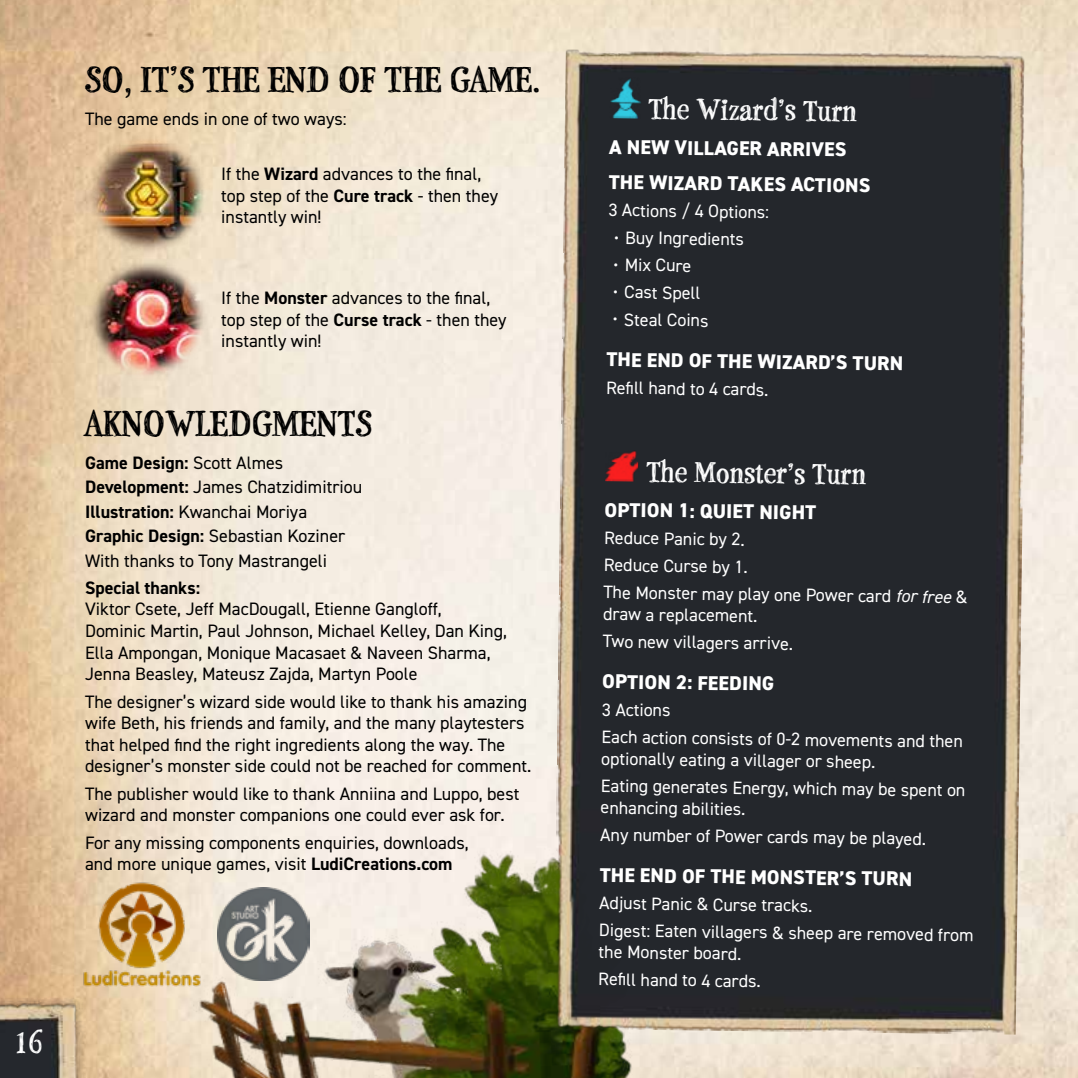
<style>
.page{position:relative;width:1078px;height:1078px;background:#fff}
.page>*{position:absolute;margin:0;border:0;box-sizing:border-box;transform-origin:0 0}
.t1{font:700 40px "P22 Stanyan";color:#000}
.t2{font:700 32px "P22 Stanyan";color:#fff}
.t3{font:800 20px/35.2px "DIN2014";color:#fff}
.t4{font:18px/21.6px "DIN2014";color:#000}
.t5{font:18px/27.2px "DIN2014";color:#fff}
.t6{font:700 18px "DIN2014";color:#000}
.s1{font-weight:700}
.s2{font-style:italic}
</style>
<div class="page">
<img style="left:0;top:0;width:1077px;height:1077px">
<img style="left:183px;top:751px;width:475px;height:326px">
<img style="left:553px;top:49px;width:475px;height:985px">
<img style="left:85px;top:133px;width:124px;height:247px">
<img style="left:609px;top:77px;width:32px;height:41px">
<img style="left:604px;top:439px;width:35px;height:42px">
<img style="left:79px;top:877px;width:126px;height:113px">
<img style="left:217px;top:887px;width:93px;height:93px">
<h1 class="t1" style="left:85px;top:55px;width:457px">SO, IT’S THE END OF THE GAME.</h1>
<p class="t4" style="left:85px;top:107px;width:263px">The game ends in one of two ways:</p>
<p class="t4" style="left:221px;top:163px;width:278px">If the <span class="s1">Wizard</span> advances to the final, top step of the <span class="s1">Cure track</span> - then they instantly win!</p>
<p class="t4" style="left:221px;top:287px;width:287px">If the <span class="s1">Monster</span> advances to the final, top step of the <span class="s1">Curse track</span> - then they instantly win!</p>
<h1 class="t1" style="left:85px;top:398px;width:288px">AKNOWLEDGMENTS</h1>
<p class="t4" style="left:85px;top:450px;width:278px;line-height:24.4px"><span class="s1">Game Design:</span> Scott Almes<br><span class="s1">Development:</span> James Chatzidimitriou<br><span class="s1">Illustration:</span> Kwanchai Moriya<br><span class="s1">Graphic Design:</span> Sebastian Koziner<br>With thanks to Tony Mastrangeli</p>
<p class="t6" style="left:85px;top:575px;width:116px">Special thanks:</p>
<p class="t4" style="left:85px;top:598px;width:423px">Viktor Csete, Jeff MacDougall, Etienne Gangloff,<br>Dominic Martin, Paul Johnson, Michael Kelley, Dan King, Ella Ampongan, Monique Macasaet &amp; Naveen Sharma, Jenna Beasley, Mateusz Zajda, Martyn Poole</p>
<p class="t4" style="left:85px;top:690px;width:447px">The designer’s wizard side would like to thank his amazing wife Beth, his friends and family, and the many playtesters that helped find the right ingredients along the way. The designer’s monster side could not be reached for comment.</p>
<p class="t4" style="left:85px;top:782px;width:436px">The publisher would like to thank Anniina and Luppo, best wizard and monster companions one could ever ask for.</p>
<p class="t4" style="left:85px;top:831px;width:385px">For any missing components enquiries, downloads, and more unique games, visit <span class="s1">LudiCreations.com</span></p>
<h2 class="t2" style="left:14px;top:1022px;width:30px">16</h2>
<h2 class="t2" style="left:648px;top:89px;width:210px;rotate:1deg">The Wizard’s Turn</h2>
<p class="t3" style="left:609px;top:128px;width:263px;rotate:1deg">A NEW VILLAGER ARRIVES<br>THE WIZARD TAKES ACTIONS</p>
<p class="t5" style="left:608px;top:196px;width:162px;rotate:1deg">3 Actions / 4 Options:</p>
<p class="t5" style="left:614px;top:223px;width:132px;rotate:1deg">• Buy Ingredients</p>
<p class="t5" style="left:613px;top:250px;width:80px;rotate:1deg">• Mix Cure</p>
<p class="t5" style="left:613px;top:278px;width:89px;rotate:1deg">• Cast Spell</p>
<p class="t5" style="left:612px;top:305px;width:97px;rotate:1deg">• Steal Coins</p>
<p class="t3" style="left:606px;top:341px;width:298px;rotate:1deg">THE END OF THE WIZARD’S TURN</p>
<p class="t5" style="left:606px;top:373px;width:164px;rotate:1deg">Refi ll hand to 4 cards.</p>
<h2 class="t2" style="left:646px;top:451px;width:221px;rotate:1deg">The Monster’s Turn</h2>
<p class="t3" style="left:604px;top:491px;width:213px;rotate:1deg">OPTION 1: QUIET NIGHT</p>
<p class="t5" style="left:604px;top:523px;width:366px;rotate:1deg">Reduce Panic by 2.<br>Reduce Curse by 1.<br>The Monster may play one Power card <span class="s2">for free</span> &amp;</p>
<p class="t5" style="left:603px;top:599px;width:192px;rotate:1deg">draw a replacement.<br>Two new villagers arrive.</p>
<p class="t3" style="left:602px;top:663px;width:173px;rotate:1deg">OPTION 2: FEEDING</p>
<p class="t5" style="left:602px;top:695px;width:363px;line-height:26.6px;rotate:1deg">3 Actions<br>Each action consists of 0-2 movements and then</p>
<p class="t5" style="left:601px;top:743px;width:366px;rotate:1deg">optionally eating a villager or sheep.<br>Eating generates Energy, which may be spent on</p>
<p class="t5" style="left:600px;top:792px;width:327px;rotate:1deg">enhancing abilities.<br>Any number of Power cards may be played.</p>
<p class="t3" style="left:600px;top:856px;width:314px;rotate:1deg">THE END OF THE MONSTER’S TURN</p>
<p class="t5" style="left:599px;top:888px;width:376px;rotate:1deg">Adjust Panic &amp; Curse tracks.<br>Digest: Eaten villagers &amp; sheep are removed from</p>
<p class="t5" style="left:599px;top:937px;width:164px;rotate:1deg">the Monster board.<br>Refi ll hand to 4 cards.</p>
</div>
